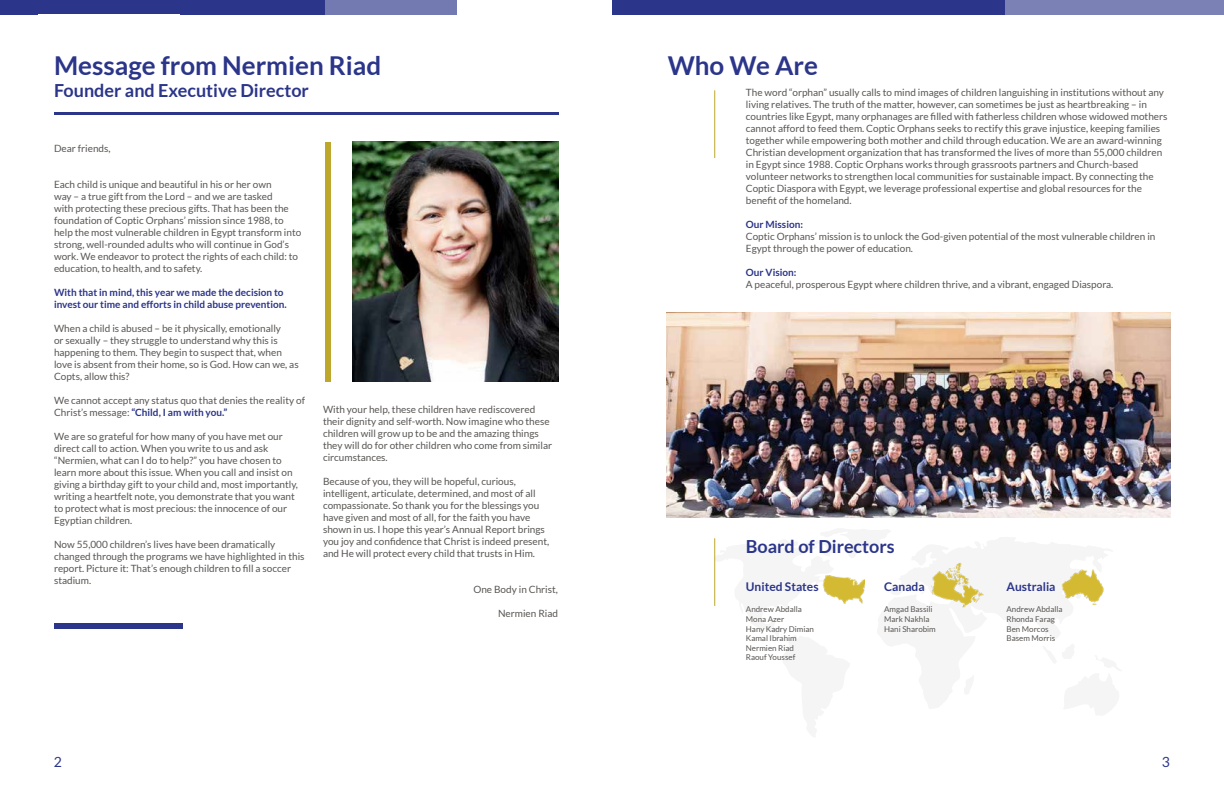
<style>
.page{position:relative;width:1224px;height:792px;background:#fff}
.page>*{position:absolute;margin:0;border:0;box-sizing:border-box;transform-origin:0 0}
.t1{font:700 26px "Lato";color:#2b3589}
.t2{font:700 18px "Lato";color:#2b3589}
.t3{font:14px "Lato";color:#2b3589}
.t4{font:700 12px "Lato";color:#2b3589}
.t5{font:10px/12px "Lato";color:#595654}
.t6{font:10px/12px "Lato";color:#585654}
.t7{font:700 10px/12px "Lato";color:#2b3589}
.t8{font:8px/9.6px "Lato";color:#595654}
.s1{font-weight:700;color:#2b3589}
</style>
<div class="page">
<div style="left:0;top:0;width:325px;height:14px;background:#2b3589"></div>
<div style="left:900px;top:0;width:324px;height:14px;background:#7b81b5"></div>
<div style="left:325px;top:0;width:132px;height:14px;background:#7379b1"></div>
<div style="left:612px;top:0;width:393px;height:14px;background:#2b3589"></div>
<img style="left:666px;top:313px;width:504px;height:205px">
<img style="left:1061px;top:569px;width:43px;height:36px">
<img style="left:930px;top:562px;width:54px;height:46px">
<img style="left:823px;top:575px;width:42px;height:28px">
<hr style="left:714px;top:90px;width:1px;height:68px;background:#bda82d">
<hr style="left:714px;top:538px;width:1px;height:68px;background:#bda82d">
<div style="left:325px;top:142px;width:6px;height:239px;background:#bda82d"></div>
<img style="left:353px;top:142px;width:205px;height:239px">
<div style="left:54px;top:623px;width:129px;height:6px;background:#2b3589"></div>
<hr style="left:54px;top:112px;width:504px;height:3px;background:#2b3589">
<h1 class="t1" style="left:54px;top:51px;width:329px">Message from Nermien Riad</h1>
<h2 class="t2" style="left:54px;top:80px;width:256px">Founder and Executive Director</h2>
<p class="t5" style="left:54px;top:142px;width:58px">Dear friends,</p>
<p class="t5" style="left:54px;top:178px;width:249px">Each child is unique and beautiful in his or her own<br>way – a true gift from the Lord – and we are tasked<br>with protecting these precious gifts. That has been the foundation of Coptic Orphans’ mission since 1988, to help the most vulnerable children in Egypt transform into strong, well-rounded adults who will continue in God’s work. We endeavor to protect the rights of each child: to education, to health, and to safety.</p>
<p class="t7" style="left:54px;top:286px;width:234px">With that in mind, this year we made the decision to invest our time and efforts in child abuse prevention.</p>
<p class="t5" style="left:54px;top:322px;width:246px">When a child is abused – be it physically, emotionally<br>or sexually – they struggle to understand why this is happening to them. They begin to suspect that, when love is absent from their home, so is God. How can we, as Copts, allow this?</p>
<p class="t5" style="left:54px;top:394px;width:253px">We cannot accept any status quo that denies the reality of<br>Christ’s message: <span class="s1">“Child, I am with you.”</span></p>
<p class="t5" style="left:54px;top:430px;width:245px">We are so grateful for how many of you have met our direct call to action. When you write to us and ask “Nermien, what can I do to help?” you have chosen to learn more about this issue. When you call and insist on giving a birthday gift to your child and, most importantly, writing a heartfelt note, you demonstrate that you want to protect what is most precious: the innocence of our Egyptian children.</p>
<p class="t6" style="left:54px;top:538px;width:252px">Now 55,000 children’s lives have been dramatically changed through the programs we have highlighted in this report. Picture it: That’s enough children to fill a soccer stadium.</p>
<p class="t5" style="left:323px;top:404px;width:231px">With your help, these children have rediscovered their dignity and self-worth. Now imagine who these children will grow up to be and the amazing things they will do for other children who come from similar circumstances.</p>
<p class="t5" style="left:323px;top:476px;width:228px">Because of you, they will be hopeful, curious, intelligent, articulate, determined, and most of all compassionate. So thank you for the blessings you have given and most of all, for the faith you have shown in us. I hope this year’s Annual Report brings you joy and confidence that Christ is indeed present, and He will protect every child that trusts in Him.</p>
<p class="t5" style="left:473px;top:584px;width:86px">One Body in Christ,</p>
<p class="t5" style="left:498px;top:608px;width:61px">Nermien Riad</p>
<h1 class="t1" style="left:668px;top:51px;width:152px">Who We Are</h1>
<p class="t5" style="left:746px;top:86px;width:423px">The word “orphan” usually calls to mind images of children languishing in institutions without any living relatives. The truth of the matter, however, can sometimes be just as heartbreaking – in countries like Egypt, many orphanages are filled with fatherless children whose widowed mothers cannot afford to feed them. Coptic Orphans seeks to rectify this grave injustice, keeping families together while empowering both mother and child through education. We are an award-winning Christian development organization that has transformed the lives of more than 55,000 children in Egypt since 1988. Coptic Orphans works through grassroots partners and Church-based volunteer networks to strengthen local communities for sustainable impact. By connecting the Coptic Diaspora with Egypt, we leverage professional expertise and global resources for the benefit of the homeland.</p>
<p class="t7" style="left:746px;top:218px;width:59px">Our Mission:</p>
<p class="t5" style="left:746px;top:230px;width:411px">Coptic Orphans’ mission is to unlock the God-given potential of the most vulnerable children in<br>Egypt through the power of education.</p>
<p class="t7" style="left:746px;top:266px;width:52px">Our Vision:</p>
<p class="t5" style="left:746px;top:278px;width:369px">A peaceful, prosperous Egypt where children thrive, and a vibrant, engaged Diaspora.</p>
<h2 class="t2" style="left:746px;top:536px;width:150px">Board of Directors</h2>
<p class="t4" style="left:746px;top:580px;width:74px">United States</p>
<p class="t8" style="left:746px;top:605px;width:70px">Andrew Abdalla<br>Mona Azer<br>Hany Kadry Dimian<br>Kamal Ibrahim<br>Nermien Riad<br>Raouf Youssef</p>
<p class="t4" style="left:884px;top:580px;width:42px">Canada</p>
<p class="t8" style="left:884px;top:605px;width:53px">Amgad Bassili<br>Mark Nakhla<br>Hani Sharobim</p>
<p class="t4" style="left:1007px;top:580px;width:51px">Australia</p>
<p class="t8" style="left:1007px;top:605px;width:58px">Andrew Abdalla<br>Rhonda Farag<br>Ben Morcos<br>Basem Morris</p>
<h3 class="t3" style="left:54px;top:754px;width:10px">2</h3>
<h3 class="t3" style="left:1162px;top:754px;width:10px">3</h3>
</div>
